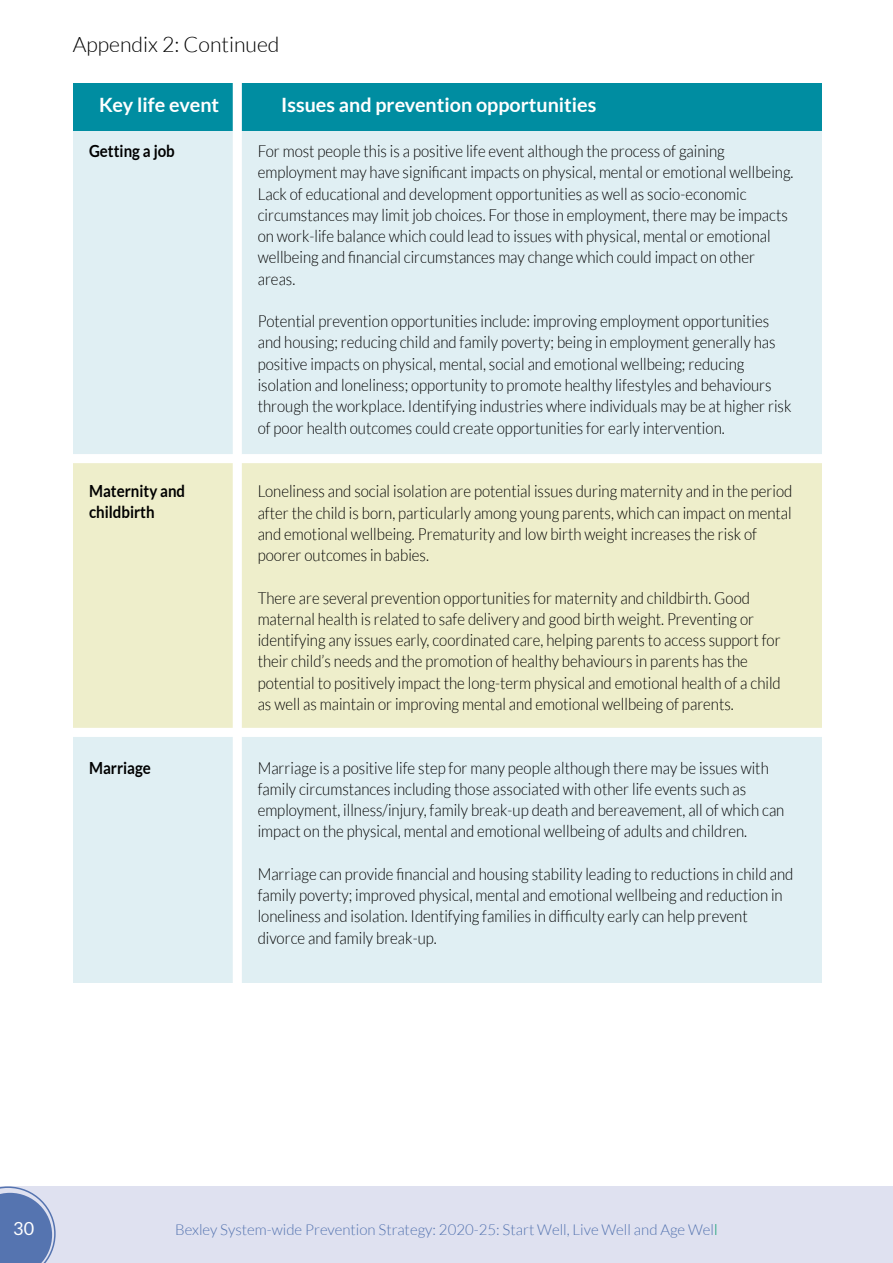
<style>
.page{position:relative;width:893px;height:1263px;background:#fff}
.page>*{position:absolute;margin:0;border:0;box-sizing:border-box;transform-origin:0 0}
.t1{font:300 21.3px "Lato";color:#000}
.t2{font:700 19.8px "Lato";color:#fff}
.t3{font:18px "Lato";color:#fff}
.t4{font:300 16.65px/21.3px "Lato";color:#000;scale:.9 1}
.t5{font:700 16.65px/21.3px "Lato";color:#000;scale:.9 1}
.t6{font:300 15px "Lato";color:#5574b0}
.s1{color:#096}
</style>
<div class="page">
<div style="left:0;top:1186px;width:893px;height:77px;background:#dfe1f0"></div>
<svg style="left:0;top:1186px;width:56px;height:77px"></svg>
<div style="left:73px;top:732px;width:748px;height:251px;background:#e0eff3"></div>
<div style="left:73px;top:83px;width:748px;height:48px;background:#008da1"></div>
<div style="left:233px;top:79px;width:9px;height:1055px;background:#fff"></div>
<img style="left:73px;top:98px;width:749px;height:784px">
<p class="t1" style="left:73px;top:33px;width:208px">Appendix 2: Continued</p>
<p class="t2" style="left:99px;top:93px;width:121px">Key life event</p>
<p class="t2" style="left:281px;top:93px;width:317px">Issues and prevention opportunities</p>
<p class="t5" style="left:89px;top:140px;width:97px">Getting a job</p>
<p class="t4" style="left:258px;top:141px;width:597px">For most people this is a positive life event although the process of gaining employment may have significant impacts on physical, mental or emotional wellbeing.<br>Lack of educational and development opportunities as well as socio-economic circumstances may limit job choices. For those in employment, there may be impacts on work-life balance which could lead to issues with physical, mental or emotional wellbeing and financial circumstances may change which could impact on other areas.</p>
<p class="t4" style="left:258px;top:311px;width:595px">Potential prevention opportunities include: improving employment opportunities and housing; reducing child and family poverty; being in employment generally has positive impacts on physical, mental, social and emotional wellbeing; reducing isolation and loneliness; opportunity to promote healthy lifestyles and behaviours through the workplace. Identifying industries where individuals may be at higher risk of poor health outcomes could create opportunities for early intervention.</p>
<p class="t5" style="left:89px;top:480px;width:108px">Maternity and childbirth</p>
<p class="t4" style="left:258px;top:481px;width:596px">Loneliness and social isolation are potential issues during maternity and in the period after the child is born, particularly among young parents, which can impact on mental and emotional wellbeing. Prematurity and low birth weight increases the risk of poorer outcomes in babies.</p>
<p class="t4" style="left:258px;top:587px;width:583px">There are several prevention opportunities for maternity and childbirth. Good maternal health is related to safe delivery and good birth weight. Preventing or identifying any issues early, coordinated care, helping parents to access support for their child’s needs and the promotion of healthy behaviours in parents has the potential to positively impact the long-term physical and emotional health of a child as well as maintain or improving mental and emotional wellbeing of parents.</p>
<p class="t5" style="left:89px;top:756px;width:70px">Marriage</p>
<p class="t4" style="left:258px;top:757px;width:587px">Marriage is a positive life step for many people although there may be issues with family circumstances including those associated with other life events such as employment, illness/injury, family break-up death and bereavement, all of which can impact on the physical, mental and emotional wellbeing of adults and children.</p>
<p class="t4" style="left:258px;top:863px;width:597px">Marriage can provide financial and housing stability leading to reductions in child and family poverty; improved physical, mental and emotional wellbeing and reduction in loneliness and isolation. Identifying families in difficulty early can help prevent divorce and family break-up.</p>
<p class="t3" style="left:13px;top:1218px;width:22px">30</p>
<p class="t6" style="left:175px;top:1221px;width:544px">Bexley System-wide Prevention Strategy: 2020-25: Start Well, Live Well and Age Wel<span class="s1">l</span></p>
</div>
